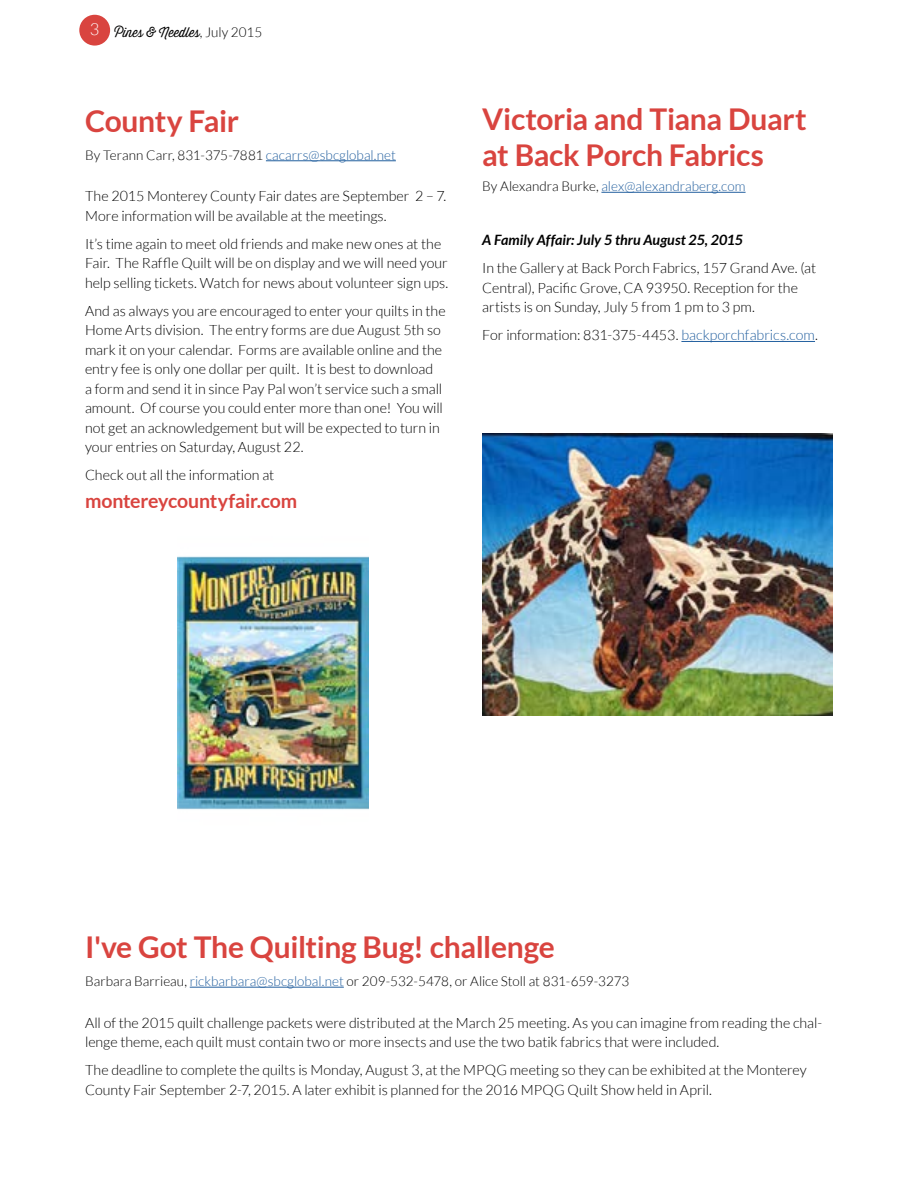
<style>
.page{position:relative;width:918px;height:1188px;background:#fff}
.page>*{position:absolute;margin:0;border:0;box-sizing:border-box;transform-origin:0 0}
.t1{font:700 30px/36px "Lato";letter-spacing:-.01em;color:#d9443f}
.t2{font:700 19.5px "Lato";letter-spacing:-.01em;color:#d9443f}
.t3{font:300 14.25px/19.5px "Lato";color:#000}
.t4{font:italic 700 14.25px "Lato";color:#000}
.t5{font:300 13.5px "Lato";color:#000}
.t6{font:300 13.5px "Lato";color:#215e9e}
.t7{font:300 13.5px "Thirsty Script";color:#000}
.s1{font-family:"Lato"}
.s2{color:#215e9e}
.s3{color:#000}
</style>
<div class="page">
<div style="left:79px;top:15px;width:31px;height:31px;background:#d9443f;border-radius:50%"></div>
<hr style="left:190px;top:987px;width:154px;height:1px;background:#215e9e">
<img style="left:178px;top:556px;width:190px;height:254px">
<hr style="left:266px;top:161px;width:130px;height:1px;background:#215e9e">
<hr style="left:681px;top:341px;width:134px;height:1px;background:#215e9e">
<hr style="left:601px;top:192px;width:145px;height:1px;background:#215e9e">
<img style="left:482px;top:433px;width:351px;height:283px">
<p class="t7" style="left:90px;top:23px;width:174px"><sup>3</sup> Pines &amp; Needles<span class="s1">, July 2015</span></p>
<h1 class="t1" style="left:85px;top:102px;width:155px">County Fair</h1>
<p class="t5" style="left:85px;top:148px;width:312px">By Terann Carr, 831-375-7881 <span class="s2">cacarrs@sbcglobal.net</span></p>
<p class="t3" style="left:85px;top:186px;width:363px">The 2015 Monterey County Fair dates are September 2 – 7.<br>More information will be available at the meetings.</p>
<p class="t3" style="left:85px;top:234px;width:365px">It’s time again to meet old friends and make new ones at the<br>Fair. The Raffle Quilt will be on display and we will need your help selling tickets. Watch for news about volunteer sign ups.</p>
<p class="t3" style="left:85px;top:301px;width:362px">And as always you are encouraged to enter your quilts in the Home Arts division. The entry forms are due August 5th so mark it on your calendar. Forms are available online and the entry fee is only one dollar per quilt. It is best to download<br>a form and send it in since Pay Pal won’t service such a small amount. Of course you could enter more than one! You will not get an acknowledgement but will be expected to turn in your entries on Saturday, August 22.</p>
<p class="t3" style="left:85px;top:465px;width:191px">Check out all the information at</p>
<h2 class="t2" style="left:85px;top:490px;width:214px">montereycountyfair.com</h2>
<h1 class="t1" style="left:482px;top:101px;width:326px">Victoria and Tiana Duart at Back Porch Fabrics</h1>
<p class="t6" style="left:482px;top:179px;width:265px"><span class="s3">By Alexandra Burke,</span> alex@alexandraberg.com</p>
<p class="t4" style="left:482px;top:232px;width:263px">A Family Affair: July 5 thru August 25, 2015</p>
<p class="t3" style="left:482px;top:258px;width:336px">In the Gallery at Back Porch Fabrics, 157 Grand Ave. (at<br>Central), Pacific Grove, CA 93950. Reception for the artists is on Sunday, July 5 from 1 pm to 3 pm.</p>
<p class="t3" style="left:482px;top:325px;width:337px">For information: 831-375-4453. <span class="s2">backporchfabrics.com</span>.</p>
<h1 class="t1" style="left:85px;top:929px;width:471px">I've Got The Quilting Bug! challenge</h1>
<p class="t5" style="left:85px;top:974px;width:546px">Barbara Barrieau, <span class="s2">rickbarbara@sbcglobal.net</span> or 209-532-5478, or Alice Stoll at 831-659-3273</p>
<p class="t3" style="left:85px;top:1013px;width:739px">All of the 2015 quilt challenge packets were distributed at the March 25 meeting. As you can imagine from reading the chal&shy;lenge theme, each quilt must contain two or more insects and use the two batik fabrics that were included.</p>
<p class="t3" style="left:85px;top:1060px;width:723px">The deadline to complete the quilts is Monday, August 3, at the MPQG meeting so they can be exhibited at the Monterey<br>County Fair September 2-7, 2015. A later exhibit is planned for the 2016 MPQG Quilt Show held in April.</p>
</div>
